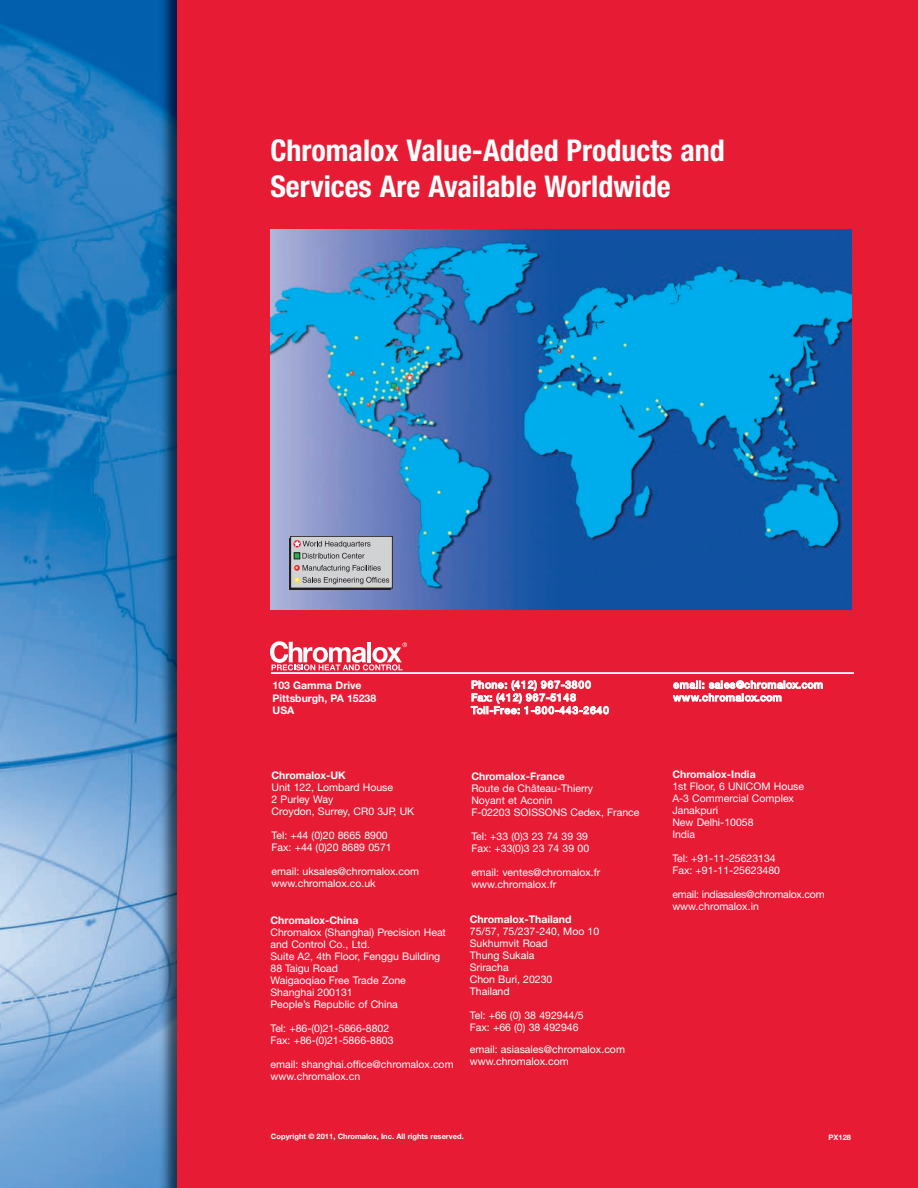
<style>
.page{position:relative;width:918px;height:1188px;background:#fff}
.page>*{position:absolute;margin:0;border:0;box-sizing:border-box;transform-origin:0 0}
.t1{font:700 condensed 30px/36px "Helvetica Neue";color:#fff}
.t2{font:10.5px/12px "Helvetica Neue";color:#fff}
.t3{font:10.5px/12.3px "Helvetica Neue Bold TT";color:#fff}
.t4{font:500 10.5px/12.8px "Helvetica Neue";letter-spacing:.085em;color:#fff}
.t5{font:10.5px/12px "Helvetica Neue";letter-spacing:-.02em;color:#fff}
.t6{font:500 10.5px/12.8px "Helvetica Neue";letter-spacing:.05em;color:#fff}
.t7{font:700 7.5px "Helvetica Neue";color:#fff}
.t8{font:7.5px "Helvetica Neue Bold TT";color:#fff}
</style>
<div class="page">
<img style="left:0;top:0;width:155px;height:1188px">
<img style="left:155px;top:0;width:22px;height:1188px">
<div style="left:177px;top:0;width:741px;height:1188px;background:#e71c34"></div>
<img style="left:270px;top:229px;width:582px;height:381px">
<div style="left:289px;top:538px;width:101px;height:52px;background:#231f20"></div>
<div style="left:291px;top:536px;width:101px;height:52px;background:#d1d2d4"></div>
<div style="left:291px;top:536px;width:102px;height:52px;border:1px solid #231f20"></div>
<svg style="left:294px;top:540px;width:76px;height:19px"></svg>
<svg style="left:294px;top:565px;width:95px;height:19px"></svg>
<svg style="left:270px;top:641px;width:137px;height:29px"></svg>
<hr style="left:271px;top:672px;width:582px;height:2px;background:#fff">
<h1 class="t1" style="left:270px;top:135px;width:456px">Chromalox Value-Added Products and<br>Services Are Available Worldwide</h1>
<p class="t3" style="left:273px;top:679px;width:105px">103 Gamma Drive<br>Pittsburgh, PA 15238<br>USA</p>
<p class="t4" style="left:471px;top:679px;width:139px">Phone: (412) 967-3800<br>Fax: (412) 967-5148<br>Toll-Free: 1-800-443-2640</p>
<p class="t3" style="left:272px;top:769px;width:76px">Chromalox-UK</p>
<p class="t2" style="left:272px;top:783px;width:144px">Unit 122, Lombard House<br>2 Purley Way<br>Croydon, Surrey, CR0 3JP, UK</p>
<p class="t2" style="left:272px;top:831px;width:122px">Tel: +44 (0)20 8665 8900<br>Fax: +44 (0)20 8689 0571</p>
<p class="t2" style="left:272px;top:867px;width:149px">email: uksales@chromalox.com www.chromalox.co.uk</p>
<p class="t3" style="left:270px;top:914px;width:89px">Chromalox-China</p>
<p class="t2" style="left:270px;top:928px;width:177px">Chromalox (Shanghai) Precision Heat and Control Co., Ltd.<br>Suite A2, 4th Floor, Fenggu Building<br>88 Taigu Road<br>Waigaoqiao Free Trade Zone<br>Shanghai 200131<br>People’s Republic of China</p>
<p class="t2" style="left:270px;top:1024px;width:125px">Tel: +86-(0)21-5866-8802<br>Fax: +86-(0)21-5866-8803</p>
<p class="t2" style="left:270px;top:1060px;width:185px">email: shanghai.office@chromalox.com www.chromalox.cn</p>
<p class="t3" style="left:471px;top:769px;width:95px">Chromalox-France</p>
<p class="t2" style="left:471px;top:783px;width:170px">Route de Château-Thierry<br>Noyant et Aconin<br>F-02203 SOISSONS Cedex, France</p>
<p class="t2" style="left:471px;top:831px;width:119px">Tel: +33 (0)3 23 74 39 39<br>Fax: +33(0)3 23 74 39 00</p>
<p class="t2" style="left:471px;top:867px;width:131px">email: ventes@chromalox.fr www.chromalox.fr</p>
<p class="t3" style="left:470px;top:913px;width:103px">Chromalox-Thailand</p>
<p class="t2" style="left:470px;top:926px;width:131px">75/57, 75/237-240, Moo 10<br>Sukhumvit Road<br>Thung Sukala<br>Sriracha<br>Chon Buri, 20230<br>Thailand</p>
<p class="t2" style="left:470px;top:1010px;width:115px">Tel: +66 (0) 38 492944/5<br>Fax: +66 (0) 38 492946</p>
<p class="t2" style="left:470px;top:1044px;width:157px">email: asiasales@chromalox.com www.chromalox.com</p>
<p class="t6" style="left:673px;top:679px;width:151px">email: sales@chromalox.com www.chromalox.com</p>
<p class="t3" style="left:672px;top:768px;width:85px">Chromalox-India</p>
<p class="t2" style="left:672px;top:782px;width:133px">1st Floor, 6 UNICOM House<br>A-3 Commercial Complex<br>Janakpuri<br>New Delhi-10058<br>India</p>
<p class="t2" style="left:672px;top:854px;width:109px">Tel: +91-11-25623134<br>Fax: +91-11-25623480</p>
<p class="t5" style="left:672px;top:890px;width:154px">email: indiasales@chromalox.com www.chromalox.in</p>
<p class="t7" style="left:271px;top:1133px;width:194px">Copyright © 2011, Chromalox, Inc. All rights reserved.</p>
<p class="t8" style="left:829px;top:1133px;width:24px">PX128</p>
</div>
